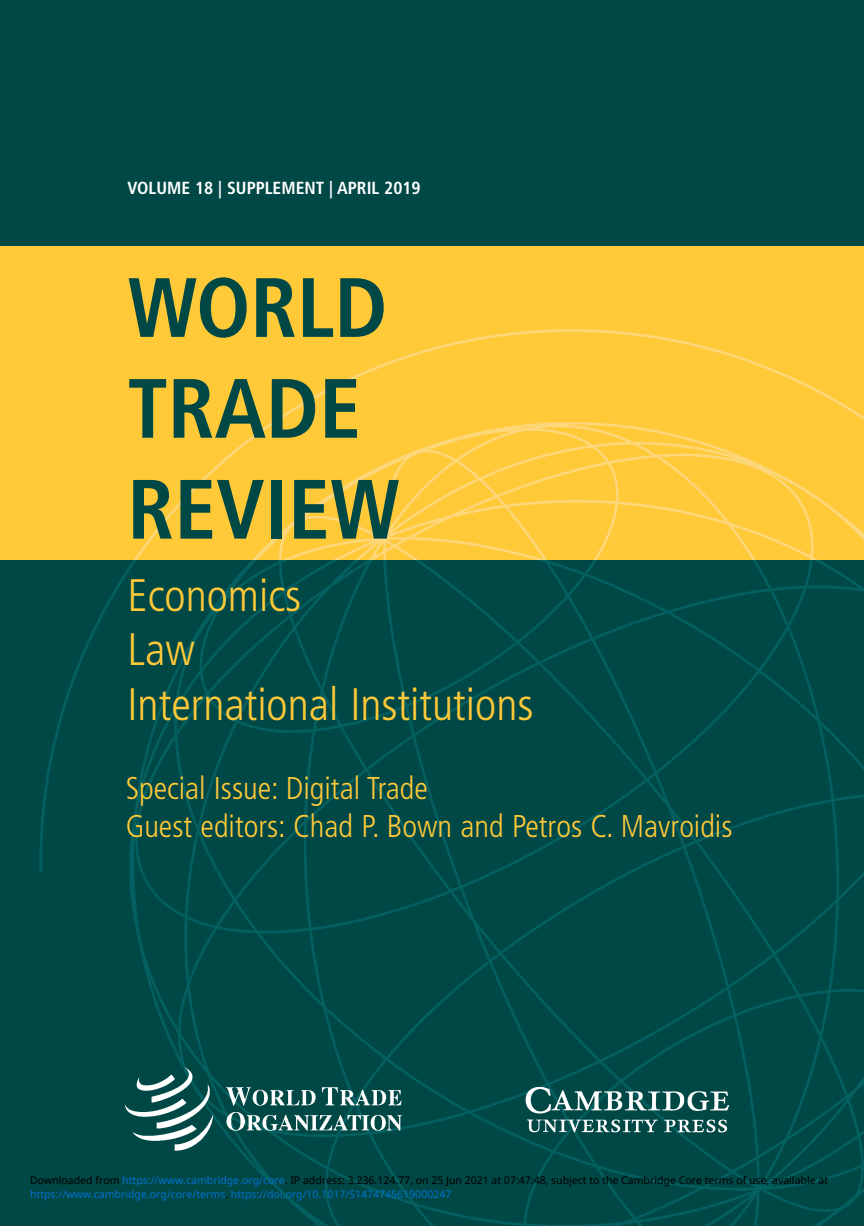
<style>
.page{position:relative;width:864px;height:1226px;background:#fff}
.page>*{position:absolute;margin:0;border:0;box-sizing:border-box;transform-origin:0 0}
.t1{font:700 condensed 84px/100.8px "Frutiger";color:#004846}
.t2{font:300 condensed 45.5px/54.6px "Frutiger";color:#ffc938}
.t3{font:300 condensed 31.5px/37.8px "Frutiger";color:#ffc938}
.t4{font:700 condensed 17.5px "Frutiger";color:#fff}
.t5{font:10.5px "Noto Sans";color:#000}
.t6{font:10.5px "Noto Sans";color:#0172cf}
.s1{color:#0172cf}
.s2{color:#000}
</style>
<div class="page">
<div style="left:0;top:0;width:863px;height:1225px;background:#004846"></div>
<div style="left:0;top:247px;width:863px;height:313px;background:#ffc938"></div>
<img style="left:39px;top:329px;width:824px;height:896px">
<img style="left:515px;top:1079px;width:225px;height:56px">
<img style="left:126px;top:1067px;width:280px;height:83px">
<p class="t4" style="left:127px;top:181px;width:294px">VOLUME 18 | SUPPLEMENT | APRIL 2019</p>
<p class="t1" style="left:127px;top:264px;width:274px">WORLD<br>TRADE<br>REVIEW</p>
<p class="t2" style="left:127px;top:571px;width:407px">Economics<br>Law<br>International Institutions</p>
<p class="t3" style="left:126px;top:771px;width:608px">Special Issue: Digital Trade<br>Guest editors: Chad P. Bown and Petros C. Mavroidis</p>
<p class="t5" style="left:30px;top:1172px;width:799px">Downloaded from <span class="s1">https://www.cambridge.org/core</span>. IP address: 3.236.124.77, on 25 Jun 2021 at 07:47:48, subject to the Cambridge Core terms of use, available at</p>
<p class="t6" style="left:30px;top:1186px;width:422px">https://www.cambridge.org/core/terms<span class="s2">.</span> https://doi.org/10.1017/S1474745619000247</p>
</div>
